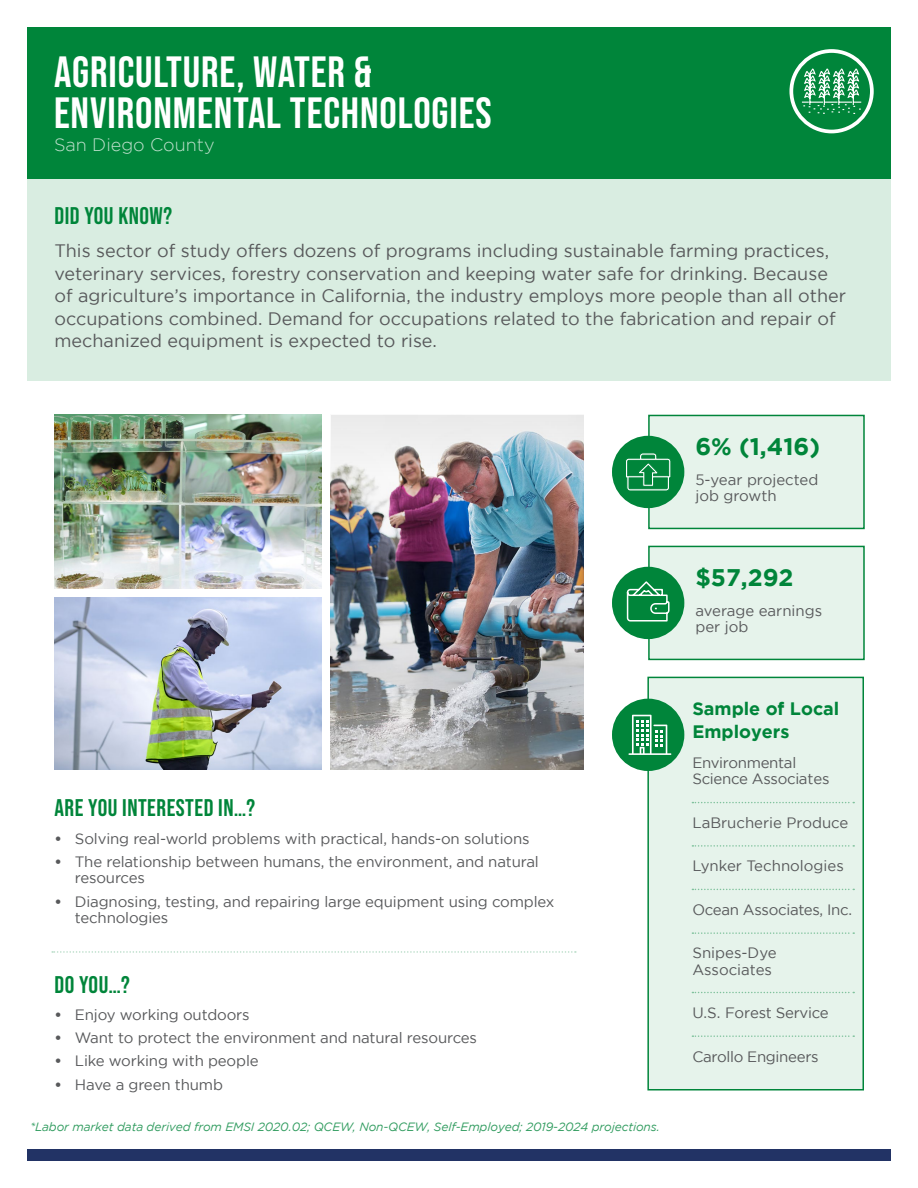
<style>
.page{position:relative;width:918px;height:1188px;background:#fff}
.page>*{position:absolute;margin:0;border:0;box-sizing:border-box;transform-origin:0 0}
.t1{font:43.5px/40.5px "Bebas Neue";letter-spacing:.02em;color:#fff}
.t2{font:24px "Bebas Neue";letter-spacing:.02em;color:#00853a}
.t3{font:700 24px "Gotham";color:#00853a}
.t4{font:18px/22.5px "Gotham";color:#58595b}
.t5{font:700 18px/22.5px "Gotham";color:#00853a}
.t6{font:300 18px "Gotham";color:#fff}
.t7{font:15px/16.5px "Gotham";letter-spacing:-.01em;color:#58595b}
.t8{font:italic 12px "Gotham";letter-spacing:-.01em;color:#339d61}
.s1{font-weight:700}
</style>
<div class="page">
<img style="left:54px;top:415px;width:268px;height:174px">
<img style="left:54px;top:598px;width:268px;height:172px">
<div style="left:27px;top:27px;width:864px;height:154px;background:#00853a"></div>
<div style="left:27px;top:179px;width:864px;height:201px;background:#d9ede1"></div>
<svg style="left:52px;top:951px;width:524px;height:2px"></svg>
<div style="left:27px;top:1149px;width:864px;height:12px;background:#223365"></div>
<div style="left:648px;top:546px;width:217px;height:114px;background:#e6f3eb;border:2px solid #00853a"></div>
<div style="left:612px;top:567px;width:72px;height:72px;background:#00853a;border-radius:50%"></div>
<svg style="left:626px;top:581px;width:44px;height:41px"></svg>
<div style="left:789px;top:49px;width:85px;height:84px;border:4px solid #fff;border-radius:50%"></div>
<svg style="left:801px;top:67px;width:61px;height:48px"></svg>
<div style="left:648px;top:415px;width:217px;height:114px;background:#e6f3eb;border:2px solid #00853a"></div>
<div style="left:612px;top:436px;width:72px;height:72px;background:#00853a;border-radius:50%"></div>
<svg style="left:626px;top:453px;width:45px;height:38px"></svg>
<img style="left:331px;top:499px;width:253px;height:271px">
<img style="left:331px;top:415px;width:253px;height:84px">
<div style="left:647px;top:677px;width:217px;height:413px;background:#e6f3eb;border:2px solid #00853a"></div>
<div style="left:612px;top:699px;width:72px;height:72px;background:#00853a;border-radius:50%"></div>
<svg style="left:692px;top:802px;width:162px;height:1px"></svg>
<svg style="left:692px;top:845px;width:162px;height:2px"></svg>
<svg style="left:692px;top:932px;width:162px;height:2px"></svg>
<svg style="left:692px;top:992px;width:162px;height:1px"></svg>
<svg style="left:692px;top:1035px;width:162px;height:2px"></svg>
<svg style="left:628px;top:715px;width:43px;height:40px"></svg>
<svg style="left:692px;top:889px;width:162px;height:1px"></svg>
<h1 class="t1" style="left:54px;top:51px;width:439px">AGRICULTURE, WATER &amp;<br>ENVIRONMENTAL TECHNOLOGIES</h1>
<p class="t6" style="left:54px;top:135px;width:162px">San Diego County</p>
<h2 class="t2" style="left:54px;top:202px;width:119px">DID YOU KNOW?</h2>
<p class="t4" style="left:54px;top:239px;width:793px">This sector of study offers dozens of programs including sustainable farming practices, veterinary services, forestry conservation and keeping water safe for drinking. Because of agriculture’s importance in California, the industry employs more people than all other occupations combined. Demand for occupations related to the fabrication and repair of mechanized equipment is expected to rise.</p>
<h2 class="t3" style="left:695px;top:432px;width:126px">6% (1,416)</h2>
<p class="t7" style="left:695px;top:471px;width:125px">5-year projected job growth</p>
<h2 class="t2" style="left:54px;top:794px;width:202px">ARE YOU INTERESTED IN…?</h2>
<p class="t7" style="left:54px;top:830px;width:477px"><span class="s1">•</span> Solving real-world problems with practical, hands-on solutions</p>
<p class="t7" style="left:75px;top:853px;width:466px;text-indent:-20px"><span class="s1">•</span> The relationship between humans, the environment, and natural resources</p>
<p class="t7" style="left:75px;top:893px;width:481px;text-indent:-20px"><span class="s1">•</span> Diagnosing, testing, and repairing large equipment using complex technologies</p>
<h2 class="t2" style="left:54px;top:971px;width:77px">DO YOU…?</h2>
<p class="t7" style="left:54px;top:1006px;width:197px"><span class="s1">•</span> Enjoy working outdoors</p>
<p class="t7" style="left:54px;top:1029px;width:424px"><span class="s1">•</span> Want to protect the environment and natural resources</p>
<p class="t7" style="left:54px;top:1053px;width:206px"><span class="s1">•</span> Like working with people</p>
<p class="t7" style="left:54px;top:1076px;width:170px"><span class="s1">•</span> Have a green thumb</p>
<p class="t8" style="left:30px;top:1120px;width:631px">*Labor market data derived from EMSI 2020.02; QCEW, Non-QCEW, Self-Employed; 2019-2024 projections.</p>
<h2 class="t3" style="left:695px;top:563px;width:100px">$57,292</h2>
<p class="t7" style="left:695px;top:602px;width:128px">average earnings per job</p>
<p class="t5" style="left:692px;top:697px;width:148px">Sample of Local<br>Employers</p>
<p class="t7" style="left:692px;top:754px;width:139px">Environmental<br>Science Associates</p>
<p class="t7" style="left:692px;top:814px;width:158px">LaBrucherie Produce</p>
<p class="t7" style="left:692px;top:858px;width:153px">Lynker Technologies</p>
<p class="t7" style="left:692px;top:901px;width:161px">Ocean Associates, Inc.</p>
<p class="t7" style="left:692px;top:945px;width:86px">Snipes-Dye<br>Associates</p>
<p class="t7" style="left:692px;top:1005px;width:138px">U.S. Forest Service</p>
<p class="t7" style="left:692px;top:1048px;width:128px">Carollo Engineers</p>
</div>
